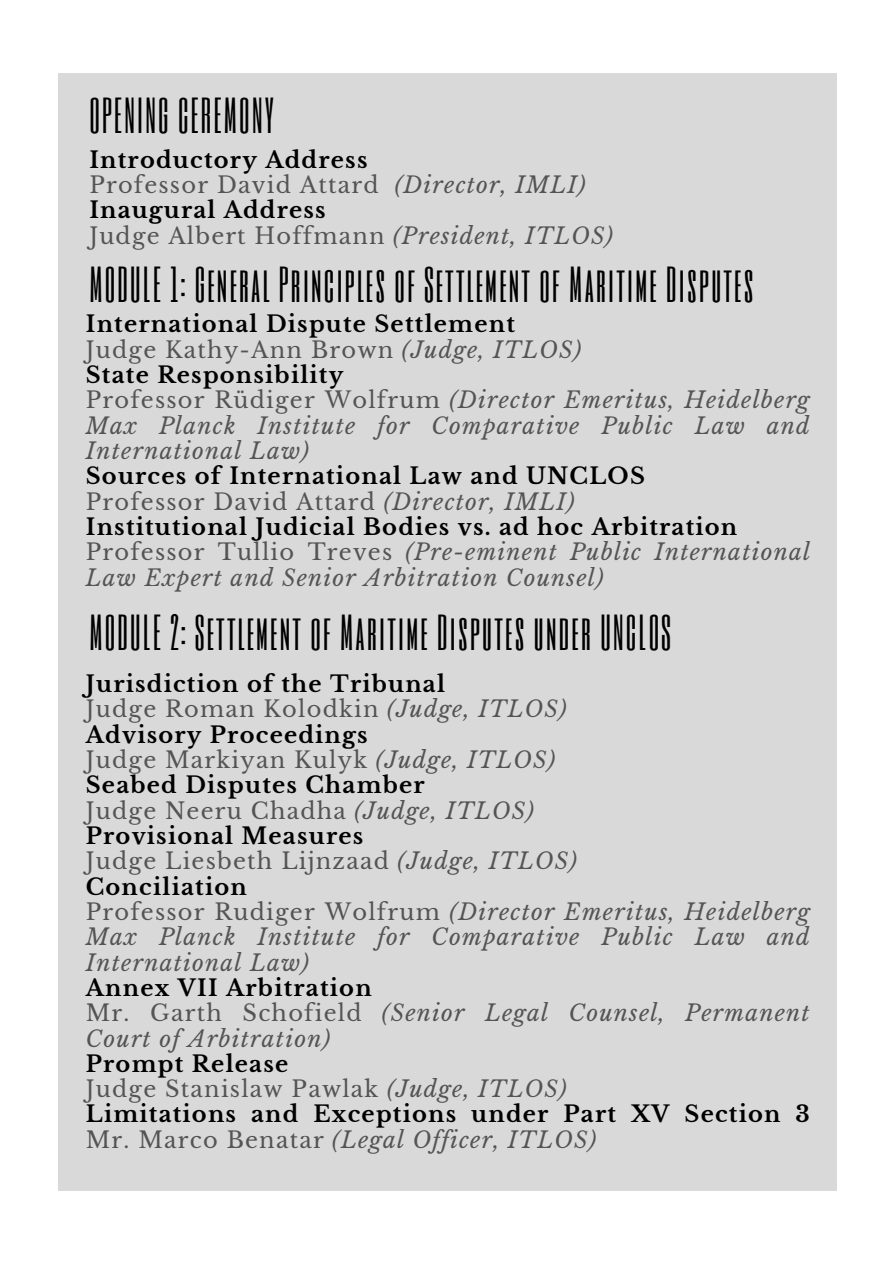
<style>
.page{position:relative;width:893px;height:1263px;background:#fff}
.page>*{position:absolute;margin:0;border:0;box-sizing:border-box;transform-origin:0 0}
.t1{font:42px "Six Caps";letter-spacing:.055em;color:#000}
.t2{font:italic 22.5px/25.3px "Libre Baskerville";letter-spacing:.055em;color:#545454;text-align:justify}
.t3{font:700 22.5px/25.3px "Libre Baskerville";letter-spacing:.055em;color:#000}
.t4{font:22.5px "Libre Baskerville";letter-spacing:.055em;color:#545454}
.s1{font-style:italic}
.s2{font-style:normal}
.s3{font-weight:400;color:#545454}
.s4{font-weight:400;font-style:italic;color:#545454}
</style>
<div class="page">
<div style="left:59px;top:73px;width:777px;height:1117px;background:#d9d9d9"></div>
<p class="t1" style="left:89px;top:86px;width:186px">OPENING CEREMONY</p>
<p class="t3" style="left:89px;top:147px;width:280px">Introductory Address</p>
<p class="t4" style="left:89px;top:171px;width:498px">Professor David Attard <span class="s1">(Director, IMLI)</span></p>
<p class="t3" style="left:89px;top:198px;width:238px">Inaugural Address</p>
<p class="t4" style="left:89px;top:222px;width:525px">Judge Albert Hoffmann <span class="s1">(President, ITLOS)</span></p>
<p class="t1" style="left:89px;top:256px;width:666px">MODULE 1: General Principles of Settlement of Maritime Disputes</p>
<p class="t3" style="left:86px;top:312px;width:430px">International Dispute Settlement</p>
<p class="t4" style="left:86px;top:336px;width:497px">Judge Kathy-Ann Brown <span class="s1">(Judge, ITLOS)</span></p>
<p class="t3" style="left:86px;top:362px;width:259px">State Responsibility</p>
<p class="t2" style="left:86px;top:388px;width:725px"><span class="s2">Professor Rüdiger Wolfrum</span> (Director Emeritus, Heidelberg Max Planck Institute for Comparative Public Law and International Law)</p>
<p class="t3" style="left:86px;top:464px;width:560px">Sources of International Law and UNCLOS</p>
<p class="t4" style="left:86px;top:488px;width:490px">Professor David Attard <span class="s1">(Director, IMLI)</span></p>
<p class="t3" style="left:86px;top:514px;width:653px">Institutional Judicial Bodies vs. ad hoc Arbitration</p>
<p class="t2" style="left:86px;top:540px;width:726px"><span class="s2">Professor Tullio Treves</span> (Pre-eminent Public International<br>Law Expert and Senior Arbitration Counsel)</p>
<p class="t1" style="left:89px;top:604px;width:583px">MODULE 2: Settlement of Maritime Disputes under UNCLOS</p>
<p class="t3" style="left:86px;top:671px;width:361px">Jurisdiction of the Tribunal</p>
<p class="t4" style="left:86px;top:695px;width:482px">Judge Roman Kolodkin <span class="s1">(Judge, ITLOS)</span></p>
<p class="t3" style="left:86px;top:722px;width:283px">Advisory Proceedings</p>
<p class="t4" style="left:86px;top:746px;width:471px">Judge Markiyan Kulyk <span class="s1">(Judge, ITLOS)</span></p>
<p class="t3" style="left:86px;top:773px;width:340px">Seabed Disputes Chamber</p>
<p class="t4" style="left:86px;top:797px;width:450px">Judge Neeru Chadha <span class="s1">(Judge, ITLOS)</span></p>
<p class="t3" style="left:86px;top:823px;width:279px">Provisional Measures</p>
<p class="t4" style="left:86px;top:847px;width:493px">Judge Liesbeth Lijnzaad <span class="s1">(Judge, ITLOS)</span></p>
<p class="t3" style="left:86px;top:874px;width:162px">Conciliation</p>
<p class="t2" style="left:86px;top:899px;width:725px"><span class="s2">Professor Rudiger Wolfrum</span> (Director Emeritus, Heidelberg Max Planck Institute for Comparative Public Law and International Law)</p>
<p class="t3" style="left:86px;top:975px;width:287px">Annex VII Arbitration</p>
<p class="t2" style="left:86px;top:1000px;width:725px"><span class="s2">Mr. Garth Schofield</span> (Senior Legal Counsel, Permanent<br>Court of Arbitration)</p>
<p class="t3" style="left:86px;top:1051px;width:204px">Prompt Release</p>
<p class="t4" style="left:86px;top:1075px;width:482px">Judge Stanislaw Pawlak <span class="s1">(Judge, ITLOS)</span></p>
<p class="t3" style="left:86px;top:1102px;width:725px">Limitations and Exceptions under Part XV Section 3<br><span class="s3">Mr. Marco Benatar</span> <span class="s4">(Legal Officer, ITLOS)</span></p>
</div>
